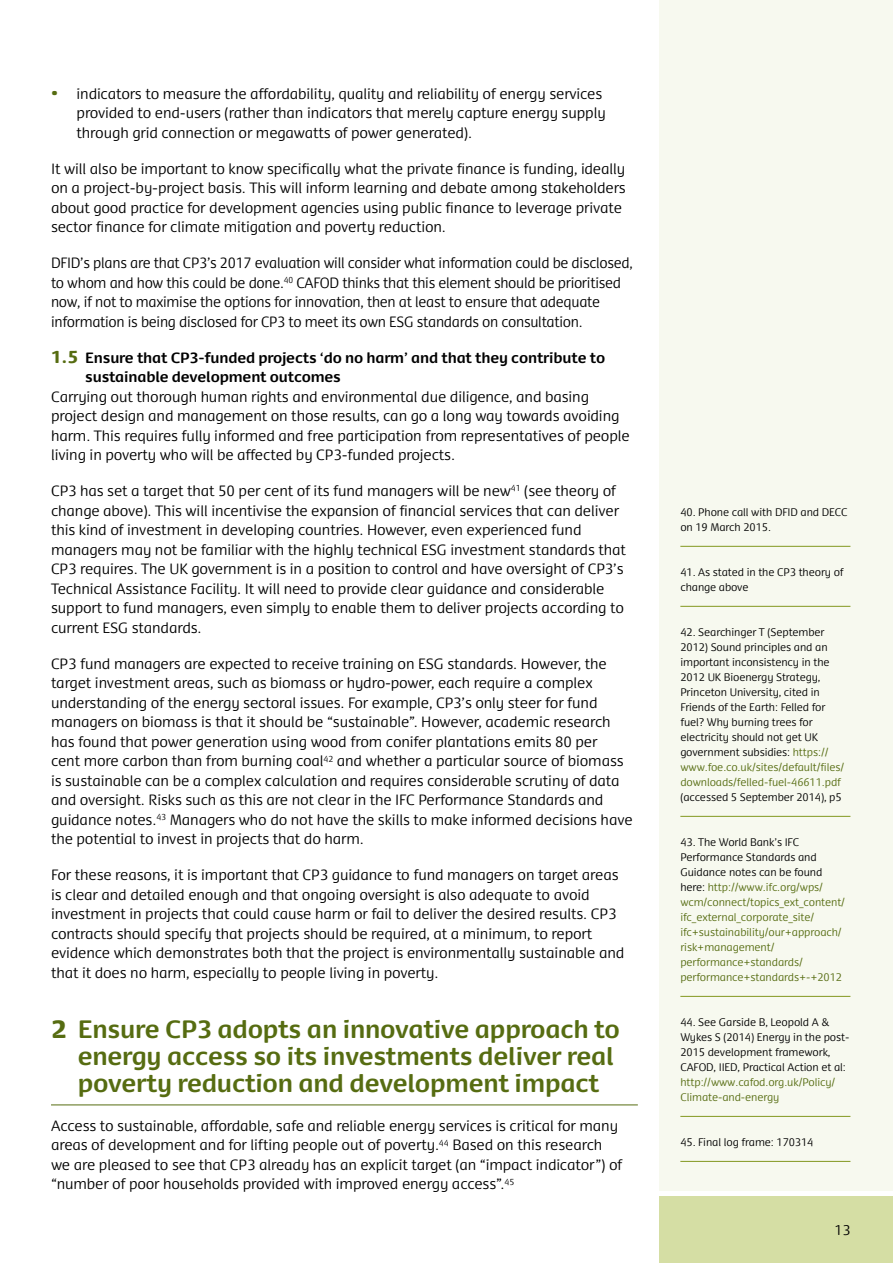
<style>
.page{position:relative;width:893px;height:1263px;background:#fff}
.page>*{position:absolute;margin:0;border:0;box-sizing:border-box;transform-origin:0 0}
.t1{font:700 24px/27px "Dancer TF";letter-spacing:-.01em;color:#566c11}
.t2{font:300 14.25px/19.5px "Dancer TF";letter-spacing:-.01em;color:#000}
.t3{font:300 14.25px/19.5px "Dancer TF";letter-spacing:-.01em;color:#000;scale:.96 1}
.t4{font:700 14.25px/19.5px "Dancer TF";letter-spacing:-.01em;color:#000}
.t5{font:300 13.5px "Dancer TF";color:#000}
.t6{font:300 10.5px/15px "Dancer TF";letter-spacing:-.01em;color:#000}
.t7{font:300 10.5px/15px "Dancer TF";letter-spacing:-.01em;color:#566c11}
.s1{font-weight:900;font-size:16.5px;color:#566c11}
.s2{font-weight:900}
.s3{color:#566c11}
.s4{color:#000}
</style>
<div class="page">
<div style="left:659px;top:0;width:234px;height:1191px;background:#f7f9ef"></div>
<div style="left:659px;top:1196px;width:234px;height:67px;background:#d5dea4"></div>
<hr style="left:680px;top:546px;width:170px;height:1px;background:#83981f">
<hr style="left:680px;top:606px;width:170px;height:1px;background:#83981f">
<hr style="left:680px;top:816px;width:170px;height:1px;background:#83981f">
<hr style="left:680px;top:996px;width:170px;height:1px;background:#83981f">
<hr style="left:680px;top:1116px;width:170px;height:1px;background:#83981f">
<hr style="left:680px;top:1161px;width:170px;height:1px;background:#83981f">
<hr style="left:51px;top:1104px;width:587px;height:1px;background:#566c11">
<p class="t2" style="left:77px;top:83px;width:531px;text-indent:-25px"><span class="s1">•</span> indicators to measure the affordability, quality and reliability of energy services provided to end-users (rather than indicators that merely capture energy supply through grid connection or megawatts of power generated).</p>
<p class="t2" style="left:51px;top:158px;width:576px">It will also be important to know specifically what the private finance is funding, ideally on a project-by-project basis. This will inform learning and debate among stakeholders about good practice for development agencies using public finance to leverage private sector finance for climate mitigation and poverty reduction.</p>
<p class="t3" style="left:51px;top:253px;width:608px">DFID’s plans are that CP3’s 2017 evaluation will consider what information could be disclosed, to whom and how this could be done.<sup>40</sup> CAFOD thinks that this element should be prioritised now, if not to maximise the options for innovation, then at least to ensure that adequate information is being disclosed for CP3 to meet its own ESG standards on consultation.</p>
<p class="t4" style="left:85px;top:347px;width:521px;text-indent:-34px"><span class="s1">1.5</span> Ensure that CP3-funded projects ‘do no harm’ and that they contribute to sustainable development outcomes</p>
<p class="t2" style="left:51px;top:386px;width:580px">Carrying out thorough human rights and environmental due diligence, and basing project design and management on those results, can go a long way towards avoiding harm. This requires fully informed and free participation from representatives of people living in poverty who will be affected by CP3-funded projects.</p>
<p class="t2" style="left:51px;top:481px;width:576px">CP3 has set a target that 50 per cent of its fund managers will be new<sup>41</sup> (see theory of change above). This will incentivise the expansion of financial services that can deliver this kind of investment in developing countries. However, even experienced fund managers may not be familiar with the highly technical ESG investment standards that CP3 requires. The UK government is in a position to control and have oversight of CP3’s Technical Assistance Facility. It will need to provide clear guidance and considerable support to fund managers, even simply to enable them to deliver projects according to current ESG standards.</p>
<p class="t2" style="left:51px;top:653px;width:583px">CP3 fund managers are expected to receive training on ESG standards. However, the target investment areas, such as biomass or hydro-power, each require a complex understanding of the energy sectoral issues. For example, CP3’s only steer for fund managers on biomass is that it should be “sustainable”. However, academic research has found that power generation using wood from conifer plantations emits 80 per<br>cent more carbon than from burning coal<sup>42</sup> and whether a particular source of biomass is sustainable can be a complex calculation and requires considerable scrutiny of data and oversight. Risks such as this are not clear in the IFC Performance Standards and guidance notes.<sup>43</sup> Managers who do not have the skills to make informed decisions have the potential to invest in projects that do harm.</p>
<p class="t2" style="left:51px;top:865px;width:575px">For these reasons, it is important that CP3 guidance to fund managers on target areas is clear and detailed enough and that ongoing oversight is also adequate to avoid investment in projects that could cause harm or fail to deliver the desired results. CP3 contracts should specify that projects should be required, at a minimum, to report evidence which demonstrates both that the project is environmentally sustainable and that it does no harm, especially to people living in poverty.</p>
<h1 class="t1" style="left:78px;top:1015px;width:544px;text-indent:-27px"><span class="s2">2</span> Ensure CP3 adopts an innovative approach to energy access so its investments deliver real poverty reduction and development impact</h1>
<p class="t2" style="left:51px;top:1115px;width:573px">Access to sustainable, affordable, safe and reliable energy services is critical for many areas of development and for lifting people out of poverty.<sup>44</sup> Based on this research we are pleased to see that CP3 already has an explicit target (an “impact indicator”) of “number of poor households provided with improved energy access”.<sup>45</sup></p>
<p class="t6" style="left:680px;top:504px;width:169px">40. Phone call with DFID and DECC on 19 March 2015.</p>
<p class="t6" style="left:680px;top:564px;width:165px">41. As stated in the CP3 theory of change above</p>
<p class="t6" style="left:680px;top:624px;width:165px">42. Searchinger T (September<br>2012) Sound principles and an important inconsistency in the<br>2012 UK Bioenergy Strategy,<br>Princeton University, cited in<br>Friends of the Earth: Felled for fuel? Why burning trees for electricity should not get UK government subsidies: <span class="s3">https:// www.foe.co.uk/sites/default/files/ downloads/felled-fuel-46611.pdf</span></p>
<p class="t6" style="left:680px;top:789px;width:163px">(accessed 5 September 2014), p5</p>
<p class="t7" style="left:680px;top:834px;width:166px"><span class="s4">43. The World Bank’s IFC<br>Performance Standards and<br>Guidance notes can be found here:</span> http://www.ifc.org/wps/ wcm/connect/topics_ext_content/ ifc_external_corporate_site/ ifc+sustainability/our+approach/ risk+management/ performance+standards/ performance+standards+-+2012</p>
<p class="t6" style="left:680px;top:1014px;width:171px">44. See Garside B, Leopold A &amp;<br>Wykes S (2014) Energy in the post-<br>2015 development framework,<br>CAFOD, IIED, Practical Action et al:</p>
<p class="t7" style="left:680px;top:1074px;width:156px">http://www.cafod.org.uk/Policy/<br>Climate-and-energy</p>
<p class="t6" style="left:680px;top:1134px;width:135px">45. Final log frame: 170314</p>
<p class="t5" style="left:834px;top:1222px;width:17px">13</p>
</div>
